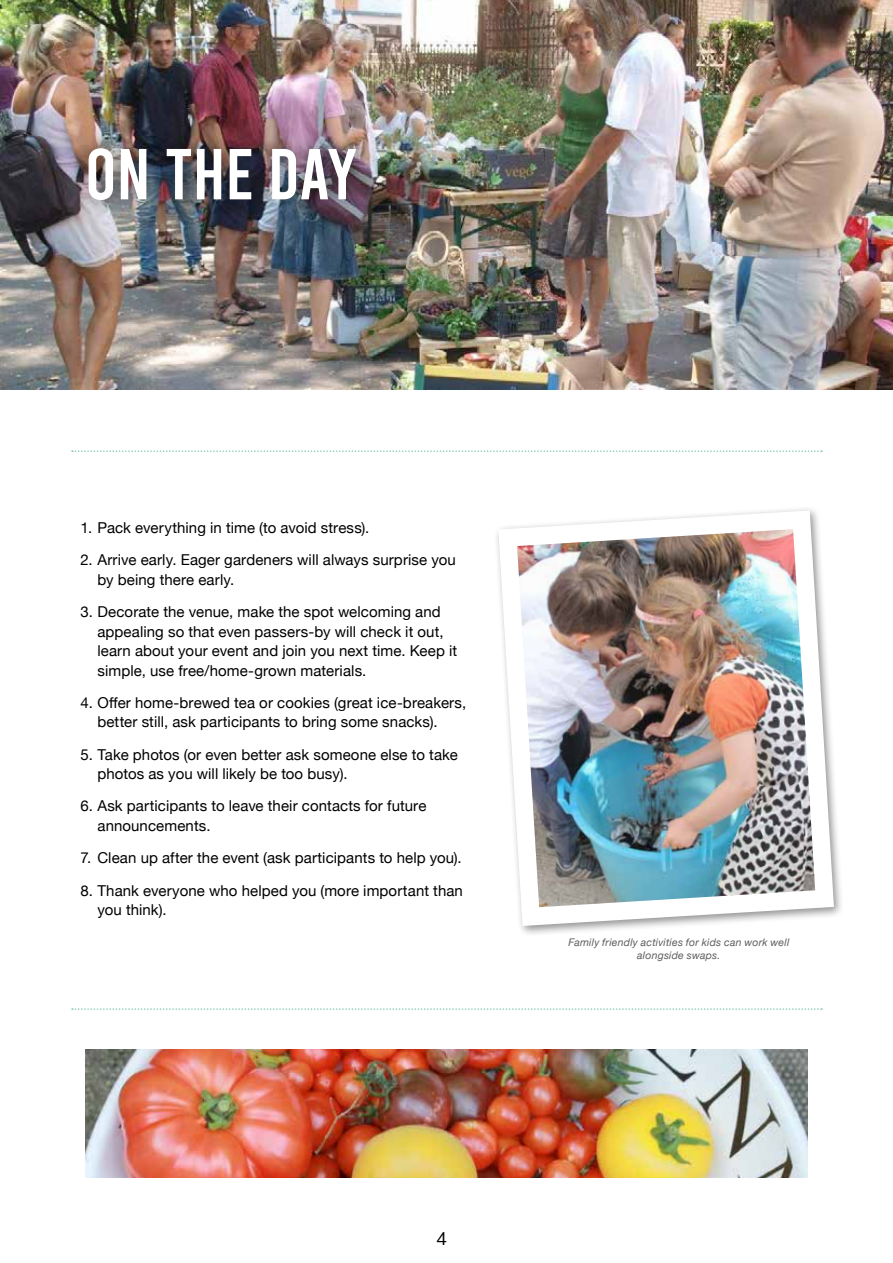
<style>
.page{position:relative;width:893px;height:1263px;background:#fff}
.page>*{position:absolute;margin:0;border:0;box-sizing:border-box;transform-origin:0 0}
.t1{font:72px "Bebas";color:#fff}
.t2{font:18px "Muli";color:#000}
.t3{font:15px/19.5px "Helvetica Neue";letter-spacing:.005em;color:#000}
.t4{font:italic 10.5px/12.6px "Helvetica Neue";letter-spacing:.02em;color:#5d5d60;text-align:center}
</style>
<div class="page">
<svg style="left:72px;top:450px;width:750px;height:2px"></svg>
<img style="left:0;top:0;width:893px;height:390px">
<div style="left:73px;top:133px;width:297px;height:82px;background:#000;opacity:.57"></div>
<img style="left:85px;top:1049px;width:723px;height:129px">
<svg style="left:72px;top:1008px;width:750px;height:2px"></svg>
<img style="left:497px;top:509px;width:344px;height:425px">
<h1 class="t1" style="left:85px;top:138px;width:271px">ON THE DAY</h1>
<p class="t3" style="left:81px;top:519px;width:290px">1. Pack everything in time (to avoid stress).</p>
<p class="t3" style="left:97px;top:551px;width:360px;text-indent:-17px">2. Arrive early. Eager gardeners will always surprise you by being there early.</p>
<p class="t3" style="left:97px;top:603px;width:361px;text-indent:-17px">3. Decorate the venue, make the spot welcoming and appealing so that even passers-by will check it out, learn about your event and join you next time. Keep it simple, use free/home-grown materials.</p>
<p class="t3" style="left:97px;top:694px;width:370px;text-indent:-17px">4. Offer home-brewed tea or cookies (great ice-breakers, better still, ask participants to bring some snacks).</p>
<p class="t3" style="left:97px;top:745px;width:362px;text-indent:-17px">5. Take photos (or even better ask someone else to take photos as you will likely be too busy).</p>
<p class="t3" style="left:97px;top:797px;width:330px;text-indent:-17px">6. Ask participants to leave their contacts for future announcements.</p>
<p class="t3" style="left:81px;top:849px;width:383px">7. Clean up after the event (ask participants to help you).</p>
<p class="t3" style="left:97px;top:881px;width:367px;text-indent:-17px">8. Thank everyone who helped you (more important than you think).</p>
<p class="t4" style="left:568px;top:937px;width:223px">Family friendly activities for kids can work well alongside swaps.</p>
<p class="t2" style="left:436px;top:1225px;width:12px">4</p>
</div>
